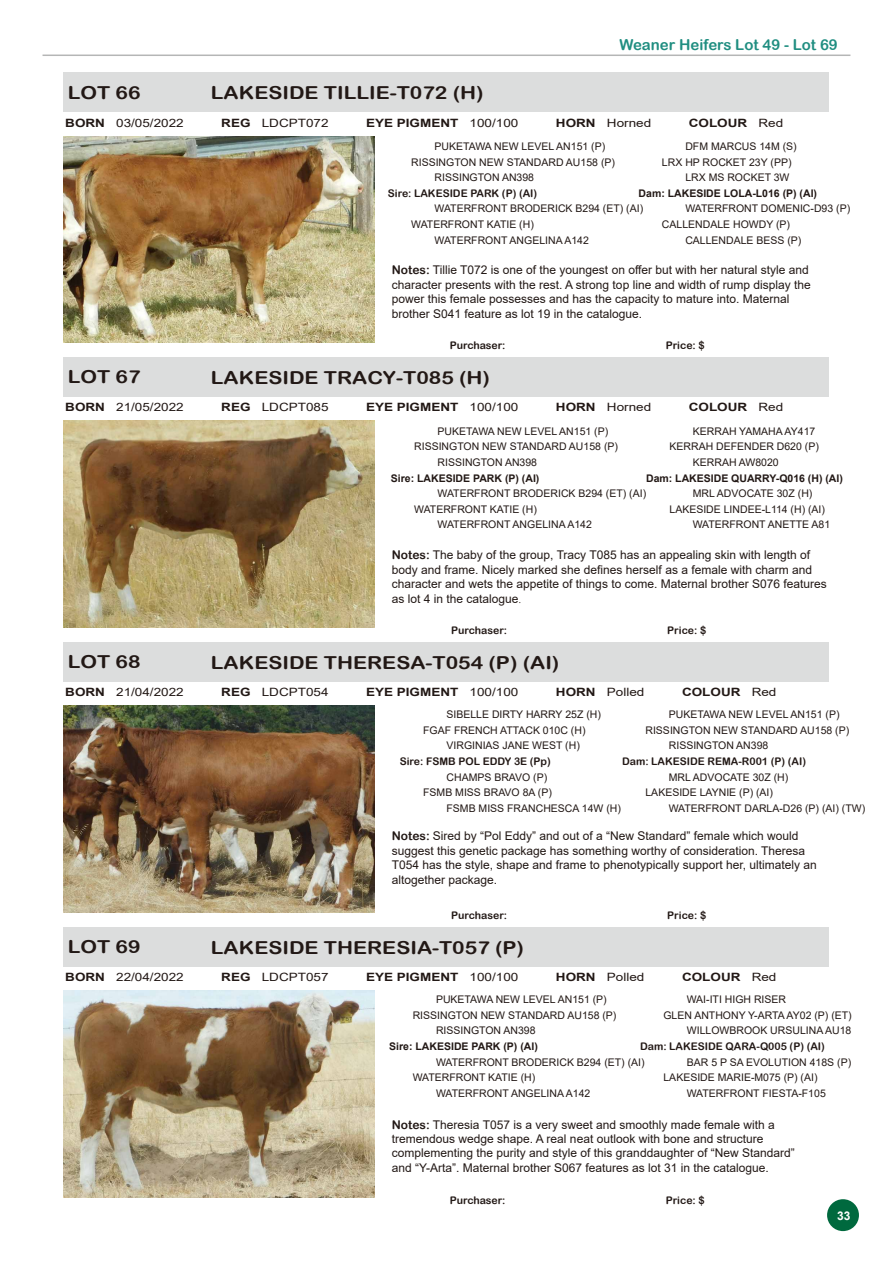
<style>
.page{position:relative;width:893px;height:1263px;background:#fff}
.page>*{position:absolute;margin:0;border:0;box-sizing:border-box;transform-origin:0 0}
.t1{font:17.85px "Arial Rounded MT Bold";color:#221815;scale:1.18 1}
.t2{font:15px "Arial Rounded MT Bold";color:#208e81}
.t3{font:12px/14.4px "Arial";color:#221815}
.t4{font:700 12px "Arial";color:#fff}
.t5{font:11.4px "Arial";color:#221815;scale:1.18 1}
.t6{font:700 11.4px "Arial";color:#221815;scale:1.18 1}
.t7{font:10.5px/15.6px "Arial";color:#221815}
.t8{font:10.5px "Arial Rounded MT Bold";color:#221815}
.t9{font:700 10.5px "Arial";color:#221815}
.s1{font-weight:700}
.s2{font-weight:400}
.s3{font-family:"Arial Rounded MT Bold"}
.s4{font-family:"Adobe Song Std";font-weight:300}
</style>
<div class="page">
<div style="left:827px;top:1199px;width:32px;height:32px;background:#00693e;border-radius:50%"></div>
<hr style="left:43px;top:55px;width:807px;height:1px;background:#b5b6b6">
<div style="left:64px;top:72px;width:765px;height:40px;background:#dcdddd"></div>
<img style="left:64px;top:136px;width:310px;height:207px">
<div style="left:64px;top:357px;width:765px;height:40px;background:#dcdddd"></div>
<img style="left:64px;top:421px;width:310px;height:207px">
<div style="left:64px;top:642px;width:765px;height:40px;background:#dcdddd"></div>
<img style="left:64px;top:706px;width:310px;height:207px">
<div style="left:64px;top:927px;width:765px;height:40px;background:#dcdddd"></div>
<img style="left:64px;top:991px;width:310px;height:207px">
<h2 class="t2" style="left:619px;top:35px;width:220px">Weaner Heifers Lot 49 - Lot 69</h2>
<h1 class="t1" style="left:68px;top:82px;width:63px">LOT 66</h1>
<h1 class="t1" style="left:211px;top:82px;width:233px">LAKESIDE TILLIE-T072 (H)</h1>
<p class="t5" style="left:65px;top:115px;width:102px"><span class="s1">BORN</span> 03/05/2022</p>
<p class="t5" style="left:221px;top:115px;width:92px"><span class="s1">REG</span> LDCPT072</p>
<p class="t6" style="left:366px;top:114px;width:131px">EYE PIGMENT <span class="s2">100/100</span></p>
<p class="t5" style="left:556px;top:115px;width:82px"><span class="s1">HORN</span> Horned</p>
<p class="t6" style="left:689px;top:114px;width:82px">COLOUR <span class="s2">Red</span></p>
<p class="t7" style="left:435px;top:138px;width:172px">PUKETAWA NEW LEVEL AN151 (P)</p>
<p class="t7" style="left:411px;top:154px;width:205px">RISSINGTON NEW STANDARD AU158 (P)</p>
<p class="t7" style="left:435px;top:170px;width:101px">RISSINGTON AN398</p>
<p class="t8" style="left:388px;top:187px;width:151px">Sire: LAKESIDE PARK (P) (AI)</p>
<p class="t7" style="left:435px;top:201px;width:210px">WATERFRONT BRODERICK B294 (ET) (AI)</p>
<p class="t7" style="left:411px;top:216px;width:124px">WATERFRONT KATIE (H)</p>
<p class="t7" style="left:435px;top:232px;width:156px">WATERFRONT ANGELINA A142</p>
<p class="t3" style="left:392px;top:263px;width:420px"><span class="s3">Notes:</span> Tillie T072 is one of the youngest on offer but with her natural style and character presents with the rest. A strong top line and width of rump display the power this female possesses and has the capacity to mature into. Maternal brother S041 feature as lot 19 in the catalogue.</p>
<p class="t7" style="left:685px;top:138px;width:113px">DFM MARCUS 14M (S)</p>
<p class="t7" style="left:662px;top:154px;width:131px">LRX HP ROCKET 23Y (PP)</p>
<p class="t7" style="left:685px;top:170px;width:106px">LRX MS ROCKET 3W</p>
<p class="t9" style="left:639px;top:186px;width:180px">Dam: LAKESIDE LOLA-L016 (P) (AI)</p>
<p class="t7" style="left:685px;top:201px;width:166px">WATERFRONT DOMENIC-D93 (P)</p>
<p class="t7" style="left:662px;top:216px;width:130px">CALLENDALE HOWDY (P)</p>
<p class="t7" style="left:685px;top:232px;width:118px">CALLENDALE BESS (P)</p>
<p class="t8" style="left:450px;top:339px;width:57px">Purchaser:</p>
<p class="t8" style="left:666px;top:339px;width:41px">Price: $</p>
<h1 class="t1" style="left:68px;top:367px;width:63px">LOT 67</h1>
<h1 class="t1" style="left:211px;top:367px;width:238px">LAKESIDE TRACY-T085 (H)</h1>
<p class="t5" style="left:65px;top:400px;width:102px"><span class="s1">BORN</span> 21/05/2022</p>
<p class="t5" style="left:221px;top:400px;width:92px"><span class="s1">REG</span> LDCPT085</p>
<p class="t6" style="left:366px;top:399px;width:131px">EYE PIGMENT <span class="s2">100/100</span></p>
<p class="t5" style="left:556px;top:400px;width:82px"><span class="s1">HORN</span> Horned</p>
<p class="t6" style="left:689px;top:399px;width:82px">COLOUR <span class="s2">Red</span></p>
<p class="t7" style="left:438px;top:423px;width:172px">PUKETAWA NEW LEVEL AN151 (P)</p>
<p class="t7" style="left:414px;top:439px;width:205px">RISSINGTON NEW STANDARD AU158 (P)</p>
<p class="t7" style="left:438px;top:454px;width:101px">RISSINGTON AN398</p>
<p class="t9" style="left:391px;top:471px;width:150px">Sire: LAKESIDE PARK (P) (AI)</p>
<p class="t7" style="left:438px;top:486px;width:210px">WATERFRONT BRODERICK B294 (ET) (AI)</p>
<p class="t7" style="left:414px;top:501px;width:124px">WATERFRONT KATIE (H)</p>
<p class="t7" style="left:438px;top:517px;width:156px">WATERFRONT ANGELINA A142</p>
<p class="t3" style="left:392px;top:548px;width:436px"><span class="s3">Notes:</span> The baby of the group, Tracy T085 has an appealing skin with length of body and frame. Nicely marked she defines herself as a female with charm and character and wets the appetite of things to come. Maternal brother S076 features as lot 4 in the catalogue<span class="s4">.</span></p>
<p class="t7" style="left:693px;top:423px;width:124px">KERRAH YAMAHA AY417</p>
<p class="t7" style="left:669px;top:439px;width:151px">KERRAH DEFENDER D620 (P)</p>
<p class="t7" style="left:693px;top:454px;width:87px">KERRAH AW8020</p>
<p class="t9" style="left:646px;top:471px;width:198px">Dam: LAKESIDE QUARRY-Q016 (H) (AI)</p>
<p class="t7" style="left:693px;top:486px;width:121px">MRL ADVOCATE 30Z (H)</p>
<p class="t7" style="left:669px;top:501px;width:157px">LAKESIDE LINDEE-L114 (H) (AI)</p>
<p class="t7" style="left:693px;top:517px;width:139px">WATERFRONT ANETTE A81</p>
<p class="t8" style="left:451px;top:624px;width:57px">Purchaser:</p>
<p class="t8" style="left:667px;top:624px;width:41px">Price: $</p>
<h1 class="t1" style="left:68px;top:651px;width:63px">LOT 68</h1>
<h1 class="t1" style="left:211px;top:652px;width:297px">LAKESIDE THERESA-T054 (P) (AI)</h1>
<p class="t5" style="left:65px;top:684px;width:102px"><span class="s1">BORN</span> 21/04/2022</p>
<p class="t5" style="left:221px;top:684px;width:92px"><span class="s1">REG</span> LDCPT054</p>
<p class="t6" style="left:366px;top:684px;width:131px">EYE PIGMENT <span class="s2">100/100</span></p>
<p class="t5" style="left:556px;top:684px;width:77px"><span class="s1">HORN</span> Polled</p>
<p class="t6" style="left:682px;top:684px;width:82px">COLOUR <span class="s2">Red</span></p>
<p class="t7" style="left:446px;top:707px;width:156px">SIBELLE DIRTY HARRY 25Z (H)</p>
<p class="t7" style="left:423px;top:722px;width:164px">FGAF FRENCH ATTACK 010C (H)</p>
<p class="t7" style="left:446px;top:738px;width:135px">VIRGINIAS JANE WEST (H)</p>
<p class="t8" style="left:400px;top:755px;width:153px">Sire: FSMB POL EDDY 3E (Pp)</p>
<p class="t7" style="left:446px;top:769px;width:102px">CHAMPS BRAVO (P)</p>
<p class="t7" style="left:423px;top:785px;width:130px">FSMB MISS BRAVO 8A (P)</p>
<p class="t7" style="left:446px;top:800px;width:176px">FSMB MISS FRANCHESCA 14W (H)</p>
<p class="t3" style="left:392px;top:829px;width:426px"><span class="s3">Notes:</span> Sired by “Pol Eddy” and out of a “New Standard” female which would suggest this genetic package has something worthy of consideration. Theresa T054 has the style, shape and frame to phenotypically support her, ultimately an altogether package.</p>
<p class="t7" style="left:669px;top:707px;width:172px">PUKETAWA NEW LEVEL AN151 (P)</p>
<p class="t7" style="left:645px;top:722px;width:205px">RISSINGTON NEW STANDARD AU158 (P)</p>
<p class="t7" style="left:669px;top:738px;width:101px">RISSINGTON AN398</p>
<p class="t8" style="left:622px;top:755px;width:185px">Dam: LAKESIDE REMA-R001 (P) (AI)</p>
<p class="t7" style="left:645px;top:769px;width:144px;text-indent:23px">MRL ADVOCATE 30Z (H)<br>LAKESIDE LAYNIE (P) (AI)</p>
<p class="t7" style="left:669px;top:800px;width:198px">WATERFRONT DARLA-D26 (P) (AI) (TW)</p>
<p class="t8" style="left:451px;top:909px;width:57px">Purchaser:</p>
<p class="t8" style="left:667px;top:909px;width:41px">Price: $</p>
<h1 class="t1" style="left:68px;top:936px;width:63px">LOT 69</h1>
<h1 class="t1" style="left:211px;top:937px;width:267px">LAKESIDE THERESIA-T057 (P)</h1>
<p class="t5" style="left:65px;top:969px;width:102px"><span class="s1">BORN</span> 22/04/2022</p>
<p class="t5" style="left:221px;top:969px;width:92px"><span class="s1">REG</span> LDCPT057</p>
<p class="t6" style="left:366px;top:969px;width:131px">EYE PIGMENT <span class="s2">100/100</span></p>
<p class="t5" style="left:556px;top:969px;width:77px"><span class="s1">HORN</span> Polled</p>
<p class="t6" style="left:682px;top:969px;width:82px">COLOUR <span class="s2">Red</span></p>
<p class="t7" style="left:436px;top:992px;width:172px">PUKETAWA NEW LEVEL AN151 (P)</p>
<p class="t7" style="left:413px;top:1007px;width:205px">RISSINGTON NEW STANDARD AU158 (P)</p>
<p class="t7" style="left:436px;top:1023px;width:101px">RISSINGTON AN398</p>
<p class="t9" style="left:389px;top:1039px;width:150px">Sire: LAKESIDE PARK (P) (AI)</p>
<p class="t7" style="left:436px;top:1054px;width:210px">WATERFRONT BRODERICK B294 (ET) (AI)</p>
<p class="t7" style="left:413px;top:1070px;width:124px">WATERFRONT KATIE (H)</p>
<p class="t7" style="left:436px;top:1085px;width:156px">WATERFRONT ANGELINA A142</p>
<p class="t3" style="left:392px;top:1117px;width:404px"><span class="s3">Notes:</span> Theresia T057 is a very sweet and smoothly made female with a tremendous wedge shape. A real neat outlook with bone and structure complementing the purity and style of this granddaughter of “New Standard” and “Y-Arta”. Maternal brother S067 features as lot 31 in the catalogue.</p>
<p class="t7" style="left:687px;top:992px;width:101px">WAI-ITI HIGH RISER</p>
<p class="t7" style="left:663px;top:1007px;width:190px">GLEN ANTHONY Y-ARTA AY02 (P) (ET)</p>
<p class="t7" style="left:687px;top:1023px;width:166px">WILLOWBROOK URSULINA AU18</p>
<p class="t8" style="left:640px;top:1040px;width:186px">Dam: LAKESIDE QARA-Q005 (P) (AI)</p>
<p class="t7" style="left:687px;top:1054px;width:166px">BAR 5 P SA EVOLUTION 418S (P)</p>
<p class="t7" style="left:663px;top:1070px;width:156px">LAKESIDE MARIE-M075 (P) (AI)</p>
<p class="t7" style="left:687px;top:1085px;width:140px">WATERFRONT FIESTA-F105</p>
<p class="t8" style="left:450px;top:1194px;width:57px">Purchaser:</p>
<p class="t8" style="left:666px;top:1194px;width:41px">Price: $</p>
<p class="t4" style="left:837px;top:1207px;width:15px">33</p>
</div>
